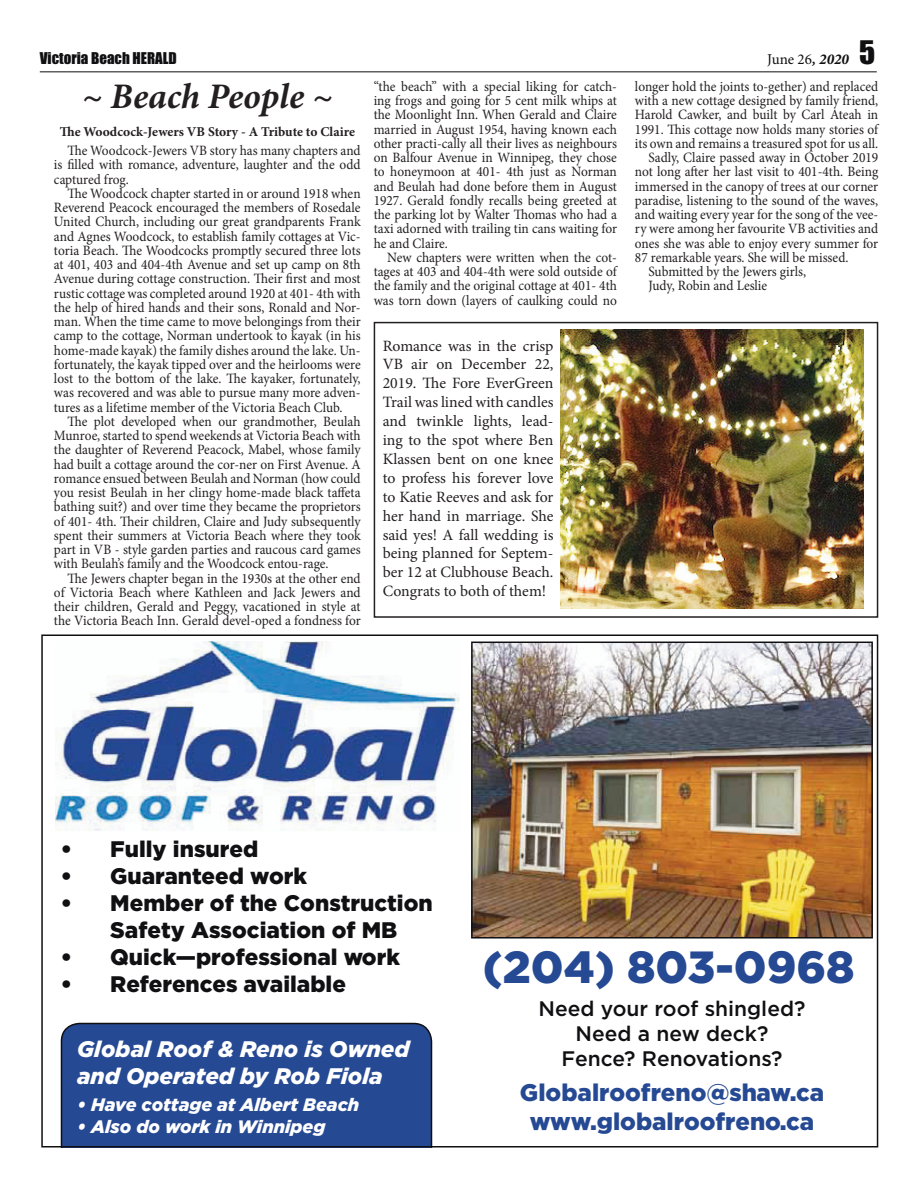
<style>
.page{position:relative;width:918px;height:1188px;background:#fff}
.page>*{position:absolute;margin:0;border:0;box-sizing:border-box;transform-origin:0 0}
.t1{font:900 45px "Gotham";color:#264993}
.t2{font:italic 700 36px "Minion Pro";letter-spacing:-.005em;color:#231f20}
.t3{font:900 24px/28.8px "Gotham";color:#264993;text-align:center}
.t4{font:900 22.5px/27px "Gotham";color:#101012}
.t5{font:italic 900 22.5px/27px "Gotham";color:#fff}
.t6{font:500 21px/25.2px "Gotham";color:#101012;text-align:center}
.t7{font:italic 900 18px "Gotham";color:#fff}
.t8{font:15.75px/18.9px "Minion Pro";color:#231f20;text-align:justify}
.t9{font:15px "Impact";color:#101012}
.t10{font:15px "Minion Pro";color:#101012}
.t11{font:14.25px/14.2px "Minion Pro";color:#231f20;text-align:justify;scale:.94 1}
.t12{font:700 13.5px "Minion Pro";letter-spacing:-.005em;color:#231f20}
.s1{font-weight:700;font-style:italic}
.s2{font-family:"Impact";font-size:30px}
</style>
<div class="page">
<hr style="left:40px;top:71px;width:837px;height:1px;background:#101012">
<img style="left:56px;top:642px;width:404px;height:189px">
<img style="left:474px;top:645px;width:396px;height:291px">
<div style="left:471px;top:642px;width:402px;height:297px;border:2px solid #101012"></div>
<div style="left:61px;top:1023px;width:371px;height:122px;background:#264993"></div>
<div style="left:374px;top:322px;width:504px;height:296px;border:2px solid #231f20"></div>
<img style="left:561px;top:329px;width:303px;height:279px">
<p class="t9" style="left:40px;top:47px;width:138px">Victoria Beach HERALD</p>
<p class="t10" style="left:767px;top:49px;width:109px">June 26<span class="s1">, 2020</span> <span class="s2">5</span></p>
<p class="t2" style="left:82px;top:71px;width:252px">~ Beach People ~</p>
<p class="t11" style="left:54px;top:143px;width:328px;text-indent:14px">The Woodcock-Jewers VB story has many chapters and is filled with romance, adventure, laughter and the odd captured frog.</p>
<p class="t11" style="left:54px;top:186px;width:328px;text-indent:14px">The Woodcock chapter started in or around 1918 when Reverend Peacock encouraged the members of Rosedale United Church, including our great grandparents Frank and Agnes Woodcock, to establish family cottages at Vic&shy;toria Beach. The Woodcocks promptly secured three lots at 401, 403 and 404-4th Avenue and set up camp on 8th Avenue during cottage construction. Their first and most rustic cottage was completed around 1920 at 401- 4th with the help of hired hands and their sons, Ronald and Nor&shy;man. When the time came to move belongings from their camp to the cottage, Norman undertook to kayak (in his home-made kayak) the family dishes around the lake. Un&shy;fortunately, the kayak tipped over and the heirlooms were lost to the bottom of the lake. The kayaker, fortunately, was recovered and was able to pursue many more adven&shy;tures as a lifetime member of the Victoria Beach Club.</p>
<p class="t11" style="left:54px;top:414px;width:328px;text-indent:14px">The plot developed when our grandmother, Beulah Munroe, started to spend weekends at Victoria Beach with the daughter of Reverend Peacock, Mabel, whose family had built a cottage around the cor-ner on First Avenue. A romance ensued between Beulah and Norman (how could you resist Beulah in her clingy home-made black taffeta bathing suit?) and over time they became the proprietors of 401- 4th. Their children, Claire and Judy subsequently spent their summers at Victoria Beach where they took part in VB - style garden parties and raucous card games with Beulah’s family and the Woodcock entou-rage.</p>
<p class="t11" style="left:54px;top:571px;width:328px;text-indent:14px">The Jewers chapter began in the 1930s at the other end of Victoria Beach where Kathleen and Jack Jewers and their children, Gerald and Peggy, vacationed in style at the Victoria Beach Inn. Gerald devel-oped a fondness for</p>
<p class="t12" style="left:60px;top:122px;width:297px">The Woodcock-Jewers VB Story - A Tribute to Claire</p>
<p class="t11" style="left:374px;top:79px;width:260px">“the beach” with a special liking for catch&shy;ing frogs and going for 5 cent milk whips at the Moonlight Inn. When Gerald and Claire married in August 1954, having known each other practi-cally all their lives as neighbours on Balfour Avenue in Winnipeg, they chose to honeymoon at 401- 4th just as Norman and Beulah had done before them in August 1927. Gerald fondly recalls being greeted at the parking lot by Walter Thomas who had a taxi adorned with trailing tin cans waiting for he and Claire.</p>
<p class="t11" style="left:374px;top:250px;width:260px;text-indent:14px">New chapters were written when the cot&shy;tages at 403 and 404-4th were sold outside of the family and the original cottage at 401- 4th was torn down (layers of caulking could no</p>
<p class="t8" style="left:383px;top:336px;width:172px">Romance was in the crisp VB air on December 22, 2019. The Fore EverGreen Trail was lined with candles and twinkle lights, lead&shy;ing to the spot where Ben Klassen bent on one knee to profess his forever love to Katie Reeves and ask for her hand in marriage. She said yes! A fall wedding is being planned for Septem&shy;ber 12 at Clubhouse Beach.<br>Congrats to both of them!</p>
<p class="t11" style="left:635px;top:79px;width:260px">longer hold the joints to-gether) and replaced with a new cottage designed by family friend, Harold Cawker, and built by Carl Ateah in 1991. This cottage now holds many stories of its own and remains a treasured spot for us all.</p>
<p class="t11" style="left:635px;top:151px;width:260px;text-indent:14px">Sadly, Claire passed away in October 2019 not long after her last visit to 401-4th. Being immersed in the canopy of trees at our corner paradise, listening to the sound of the waves, and waiting every year for the song of the vee&shy;ry were among her favourite VB activities and ones she was able to enjoy every summer for 87 remarkable years. She will be missed.</p>
<p class="t11" style="left:648px;top:265px;width:169px">Submitted by the Jewers girls,</p>
<p class="t11" style="left:648px;top:279px;width:128px">Judy, Robin and Leslie</p>
<p class="t4" style="left:61px;top:835px;width:199px">• Fully insured</p>
<p class="t4" style="left:61px;top:862px;width:248px">• Guaranteed work</p>
<p class="t4" style="left:110px;top:889px;width:324px;text-indent:-50px">• Member of the Construction<br>Safety Association of MB</p>
<p class="t4" style="left:61px;top:943px;width:341px">• Quick—professional work</p>
<p class="t4" style="left:61px;top:970px;width:287px">• References available</p>
<p class="t5" style="left:77px;top:1035px;width:334px">Global Roof &amp; Reno is Owned and Operated by Rob Fiola</p>
<p class="t7" style="left:77px;top:1092px;width:284px">• Have cottage at Albert Beach</p>
<p class="t7" style="left:77px;top:1114px;width:250px">• Also do work in Winnipeg</p>
<p class="t1" style="left:483px;top:936px;width:373px">(204) 803-0968</p>
<p class="t6" style="left:539px;top:995px;width:268px">Need your roof shingled?<br>Need a new deck?<br>Fence? Renovations?</p>
<p class="t3" style="left:520px;top:1078px;width:306px">Globalroofreno@shaw.ca www.globalroofreno.ca</p>
</div>
